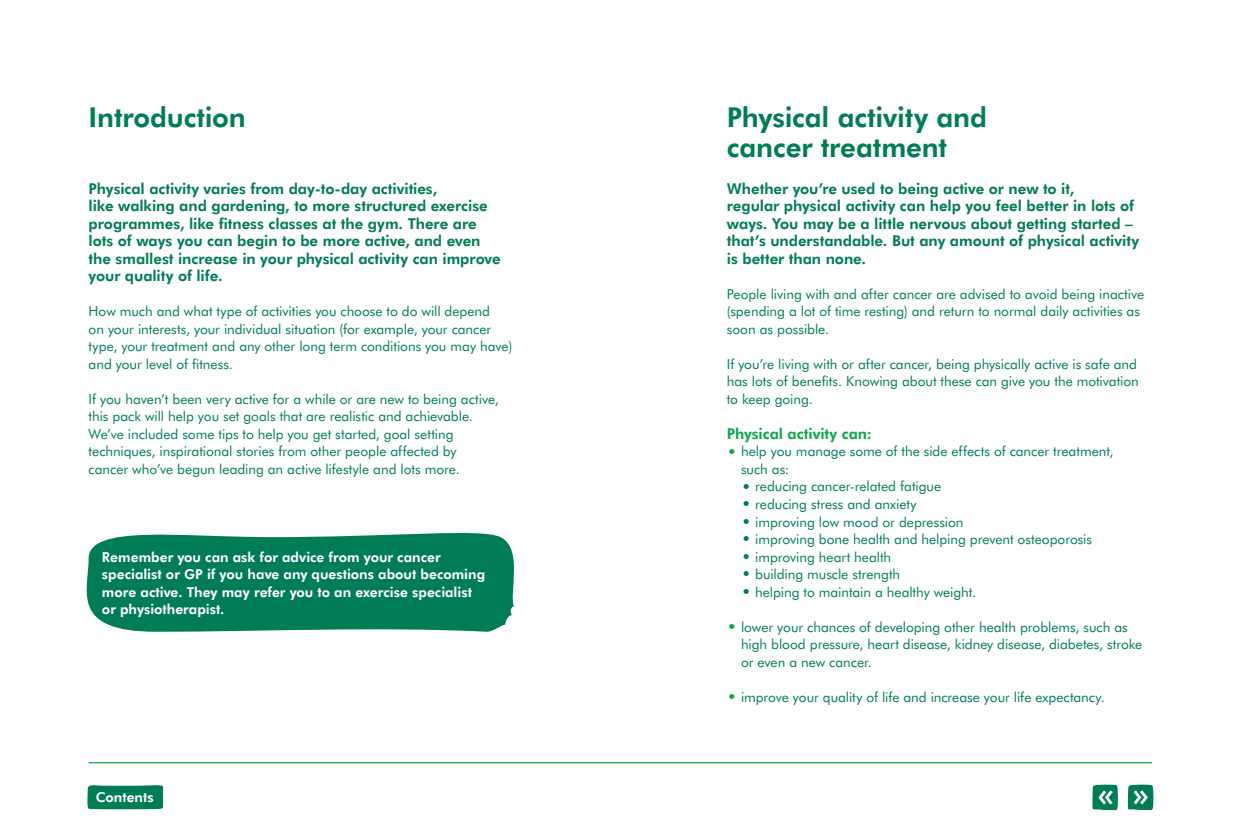
<style>
.page{position:relative;width:1241px;height:833px;background:#fff}
.page>*{position:absolute;margin:0;border:0;box-sizing:border-box;transform-origin:0 0}
.t1{font:800 27.5px/30px "Futura BT";letter-spacing:-.005em;color:#007d57}
.t2{font:800 15px/17.5px "Futura BT";letter-spacing:-.005em;color:#007d57}
.t3{font:800 15px "Futura BT";color:#0ca84b}
.t4{font:13.75px/17.5px "Futura BT";letter-spacing:-.005em;color:#007d57}
.t5{font:800 13.75px/17.5px "Futura BT";color:#fff}
.s1{font-weight:700;font-size:17.5px;color:#0ca84b}
.s2{font-weight:700;font-size:17.5px}
</style>
<div class="page">
<svg style="left:1127px;top:784px;width:26px;height:26px"></svg>
<svg style="left:1092px;top:784px;width:25px;height:26px"></svg>
<div style="left:87px;top:785px;width:76px;height:24px;background:#007d57"></div>
<hr style="left:89px;top:762px;width:1062px;height:1px;background:#0ca84b">
<svg style="left:86px;top:532px;width:429px;height:100px;background:#138663"></svg>
<h1 class="t1" style="left:89px;top:102px;width:159px">Introduction</h1>
<p class="t2" style="left:89px;top:180px;width:413px">Physical activity varies from day-to-day activities,<br>like walking and gardening, to more structured exercise programmes, like fitness classes at the gym. There are lots of ways you can begin to be more active, and even the smallest increase in your physical activity can improve your quality of life.</p>
<p class="t4" style="left:89px;top:303px;width:425px">How much and what type of activities you choose to do will depend<br>on your interests, your individual situation (for example, your cancer type, your treatment and any other long term conditions you may have) and your level of fitness.</p>
<p class="t4" style="left:89px;top:390px;width:411px">If you haven’t been very active for a while or are new to being active, this pack will help you set goals that are realistic and achievable.<br>We’ve included some tips to help you get started, goal setting techniques, inspirational stories from other people affected by cancer who’ve begun leading an active lifestyle and lots more.</p>
<p class="t5" style="left:102px;top:548px;width:384px">Remember you can ask for advice from your cancer specialist or GP if you have any questions about becoming more active. They may refer you to an exercise specialist or physiotherapist.</p>
<p class="t5" style="left:96px;top:788px;width:59px">Contents</p>
<h1 class="t1" style="left:726px;top:102px;width:261px">Physical activity and cancer treatment</h1>
<p class="t2" style="left:726px;top:180px;width:414px">Whether you’re used to being active or new to it,<br>regular physical activity can help you feel better in lots of ways. You may be a little nervous about getting started – that’s understandable. But any amount of physical activity is better than none.</p>
<p class="t4" style="left:726px;top:285px;width:419px">People living with and after cancer are advised to avoid being inactive (spending a lot of time resting) and return to normal daily activities as soon as possible.</p>
<p class="t4" style="left:726px;top:355px;width:413px">If you’re living with or after cancer, being physically active is safe and has lots of benefits. Knowing about these can give you the motivation to keep going.</p>
<p class="t3" style="left:726px;top:424px;width:147px">Physical activity can:</p>
<p class="t4" style="left:741px;top:443px;width:374px;text-indent:-14px"><span class="s1">•</span> help you manage some of the side effects of cancer treatment, such as:</p>
<p class="t4" style="left:741px;top:478px;width:201px"><span class="s2">•</span> reducing cancer-related fatigue</p>
<p class="t4" style="left:741px;top:495px;width:177px"><span class="s2">•</span> reducing stress and anxiety</p>
<p class="t4" style="left:741px;top:513px;width:224px"><span class="s2">•</span> improving low mood or depression</p>
<p class="t4" style="left:741px;top:530px;width:352px"><span class="s2">•</span> improving bone health and helping prevent osteoporosis</p>
<p class="t4" style="left:741px;top:548px;width:152px"><span class="s2">•</span> improving heart health</p>
<p class="t4" style="left:741px;top:565px;width:161px"><span class="s2">•</span> building muscle strength</p>
<p class="t4" style="left:741px;top:583px;width:236px"><span class="s2">•</span> helping to maintain a healthy weight.</p>
<p class="t4" style="left:741px;top:618px;width:403px;text-indent:-14px"><span class="s1">•</span> lower your chances of developing other health problems, such as high blood pressure, heart disease, kidney disease, diabetes, stroke or even a new cancer.</p>
<p class="t4" style="left:726px;top:688px;width:379px"><span class="s1">•</span> improve your quality of life and increase your life expectancy.</p>
</div>
